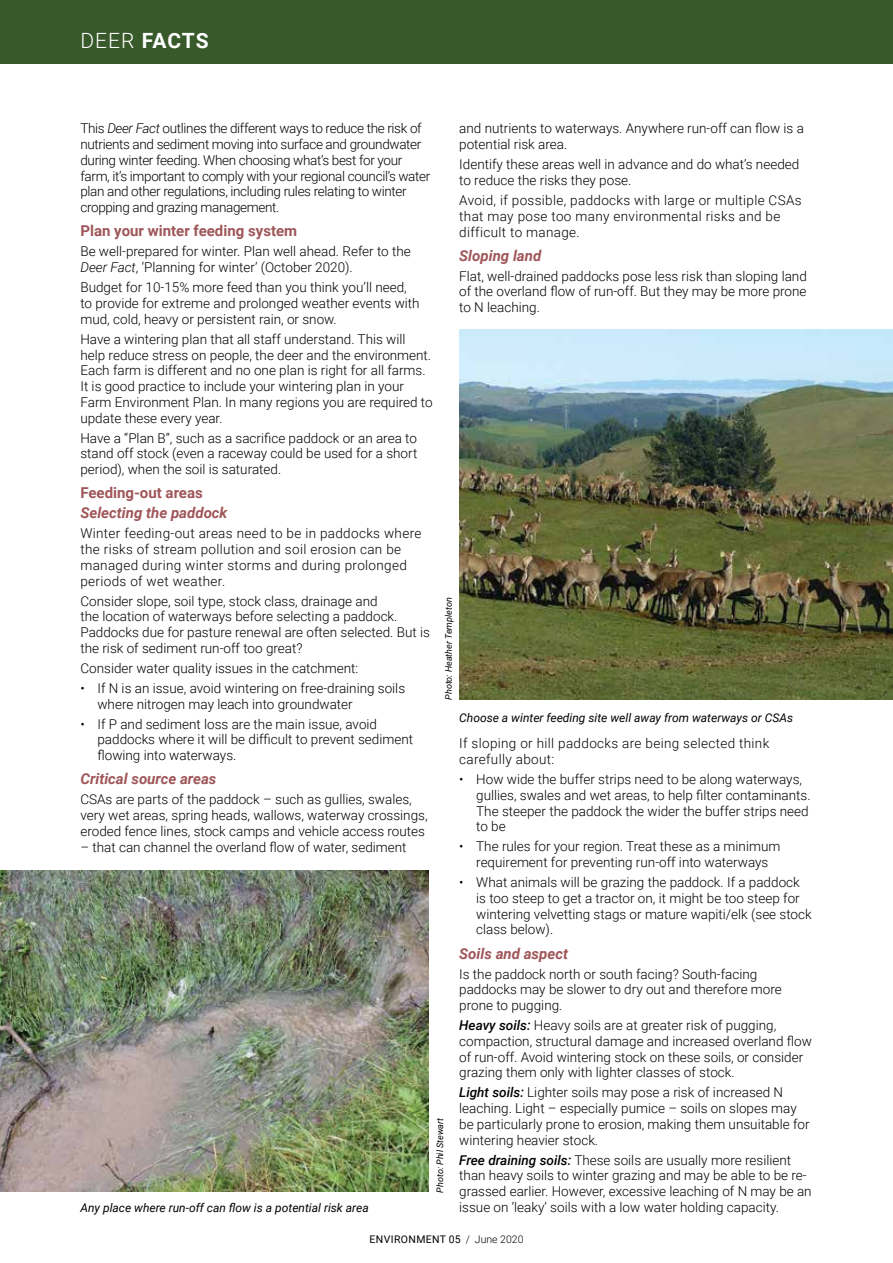
<style>
.page{position:relative;width:893px;height:1263px;background:#fff}
.page>*{position:absolute;margin:0;border:0;box-sizing:border-box;transform-origin:0 0}
.t1{font:700 21px "Roboto";letter-spacing:.04em;color:#fff}
.t2{font:italic 700 15px "Roboto";color:#9f5659}
.t3{font:700 15px "Roboto";color:#9f5659}
.t4{font:300 13.5px/15.8px "Roboto";color:#000}
.t5{font:300 13.5px/15.8px "Roboto";letter-spacing:.025em;color:#000}
.t6{font:300 13.5px/15.8px "Roboto";letter-spacing:-.025em;color:#000}
.t7{font:italic 12px "Roboto";color:#000}
.t8{font:10.5px "Roboto";letter-spacing:.035em;color:#000}
.t9{font:italic 9px "Roboto";color:#000}
.s1{font-weight:300}
.s2{font-style:italic}
.s3{font-weight:500;font-style:italic}
</style>
<div class="page">
<div style="left:0;top:0;width:893px;height:64px;background:#385a2a"></div>
<img style="left:0;top:870px;width:428px;height:321px">
<img style="left:459px;top:330px;width:434px;height:370px">
<h1 class="t1" style="left:80px;top:26px;width:130px"><span class="s1">DEER</span> FACTS</h1>
<p class="t4" style="left:459px;top:120px;width:346px">and nutrients to waterways. Anywhere run-off can flow is a potential risk area.</p>
<p class="t4" style="left:459px;top:156px;width:342px">Identify these areas well in advance and do what’s needed to reduce the risks they pose.</p>
<p class="t5" style="left:459px;top:192px;width:344px">Avoid, if possible, paddocks with large or multiple CSAs that may pose too many environmental risks and be difficult to manage.</p>
<p class="t2" style="left:459px;top:245px;width:84px">Sloping land</p>
<p class="t4" style="left:459px;top:268px;width:349px;text-align:justify">Flat, well-drained paddocks pose less risk than sloping land of the overland flow of run-off. But they may be more prone to N leaching.</p>
<p class="t6" style="left:80px;top:120px;width:351px">This <span class="s2">Deer Fact</span> outlines the different ways to reduce the risk of nutrients and sediment moving into surface and groundwater during winter feeding. When choosing what’s best for your farm, it’s important to comply with your regional council’s water plan and other regulations, including rules relating to winter cropping and grazing management.</p>
<p class="t3" style="left:80px;top:221px;width:218px">Plan your winter feeding system</p>
<p class="t4" style="left:80px;top:243px;width:332px">Be well-prepared for winter. Plan well ahead. Refer to the<br><span class="s2">Deer Fact</span>, ‘Planning for winter’ (October 2020).</p>
<p class="t4" style="left:80px;top:279px;width:341px">Budget for 10-15% more feed than you think you’ll need, to provide for extreme and prolonged weather events with mud, cold, heavy or persistent rain, or snow.</p>
<p class="t4" style="left:80px;top:331px;width:354px">Have a wintering plan that all staff understand. This will help reduce stress on people, the deer and the environment.<br>Each farm is different and no one plan is right for all farms.<br>It is good practice to include your wintering plan in your Farm Environment Plan. In many regions you are required to update these every year.</p>
<p class="t4" style="left:80px;top:429px;width:338px;text-align:justify">Have a “Plan B”, such as a sacrifice paddock or an area to stand off stock (even a raceway could be used for a short period), when the soil is saturated.</p>
<p class="t3" style="left:80px;top:482px;width:124px">Feeding-out areas</p>
<p class="t2" style="left:80px;top:502px;width:149px">Selecting the paddock</p>
<p class="t5" style="left:80px;top:525px;width:342px">Winter feeding-out areas need to be in paddocks where the risks of stream pollution and soil erosion can be managed during winter storms and during prolonged periods of wet weather.</p>
<p class="t4" style="left:80px;top:592px;width:351px">Consider slope, soil type, stock class, drainage and<br>the location of waterways before selecting a paddock.<br>Paddocks due for pasture renewal are often selected. But is the risk of sediment run-off too great?</p>
<p class="t4" style="left:80px;top:660px;width:280px">Consider water quality issues in the catchment:</p>
<p class="t4" style="left:97px;top:680px;width:309px;text-indent:-17px">• If N is an issue, avoid wintering on free-draining soils where nitrogen may leach into groundwater</p>
<p class="t4" style="left:97px;top:715px;width:317px;text-indent:-17px">• If P and sediment loss are the main issue, avoid paddocks where it will be difficult to prevent sediment flowing into waterways.</p>
<p class="t2" style="left:80px;top:768px;width:138px">Critical source areas</p>
<p class="t4" style="left:80px;top:791px;width:349px">CSAs are parts of the paddock – such as gullies, swales, very wet areas, spring heads, wallows, waterway crossings, eroded fence lines, stock camps and vehicle access routes</p>
<p class="t4" style="left:80px;top:838px;width:328px">– that can channel the overland flow of water, sediment</p>
<p class="t9" style="left:442px;top:700px;width:104px;rotate:-90deg">Photo: Heather Templeton</p>
<p class="t7" style="left:459px;top:710px;width:335px">Choose a winter feeding site well away from waterways or CSAs</p>
<p class="t5" style="left:459px;top:735px;width:312px">If sloping or hill paddocks are being selected think carefully about:</p>
<p class="t4" style="left:476px;top:771px;width:336px;text-indent:-17px">• How wide the buffer strips need to be along waterways, gullies, swales and wet areas, to help filter contaminants.<br>The steeper the paddock the wider the buffer strips need to be</p>
<p class="t4" style="left:459px;top:838px;width:323px;text-align:center">• The rules for your region. Treat these as a minimum requirement for preventing run-off into waterways</p>
<p class="t4" style="left:476px;top:874px;width:337px;text-indent:-17px">• What animals will be grazing the paddock. If a paddock is too steep to get a tractor on, it might be too steep for wintering velvetting stags or mature wapiti/elk (see stock class below).</p>
<p class="t2" style="left:459px;top:943px;width:110px">Soils and aspect</p>
<p class="t4" style="left:459px;top:965px;width:324px">Is the paddock north or south facing? South-facing paddocks may be slower to dry out and therefore more prone to pugging.</p>
<p class="t4" style="left:459px;top:1017px;width:354px"><span class="s3">Heavy soils:</span> Heavy soils are at greater risk of pugging, compaction, structural damage and increased overland flow of run-off. Avoid wintering stock on these soils, or consider grazing them only with lighter classes of stock.</p>
<p class="t4" style="left:459px;top:1084px;width:352px"><span class="s3">Light soils:</span> Lighter soils may pose a risk of increased N leaching. Light – especially pumice – soils on slopes may be particularly prone to erosion, making them unsuitable for wintering heavier stock.</p>
<p class="t4" style="left:459px;top:1151px;width:354px"><span class="s3">Free draining soils:</span> These soils are usually more resilient than heavy soils to winter grazing and may be able to be re&shy;grassed earlier. However, excessive leaching of N may be an issue on ‘leaky’ soils with a low water holding capacity.</p>
<p class="t9" style="left:434px;top:1192px;width:76px;rotate:-90deg">Photo: Phil Stewart</p>
<p class="t7" style="left:80px;top:1199px;width:290px">Any place where run-off can flow is a potential risk area</p>
<p class="t8" style="left:370px;top:1232px;width:155px">ENVIRONMENT 05 <span class="s1">/ June 2020</span></p>
</div>
